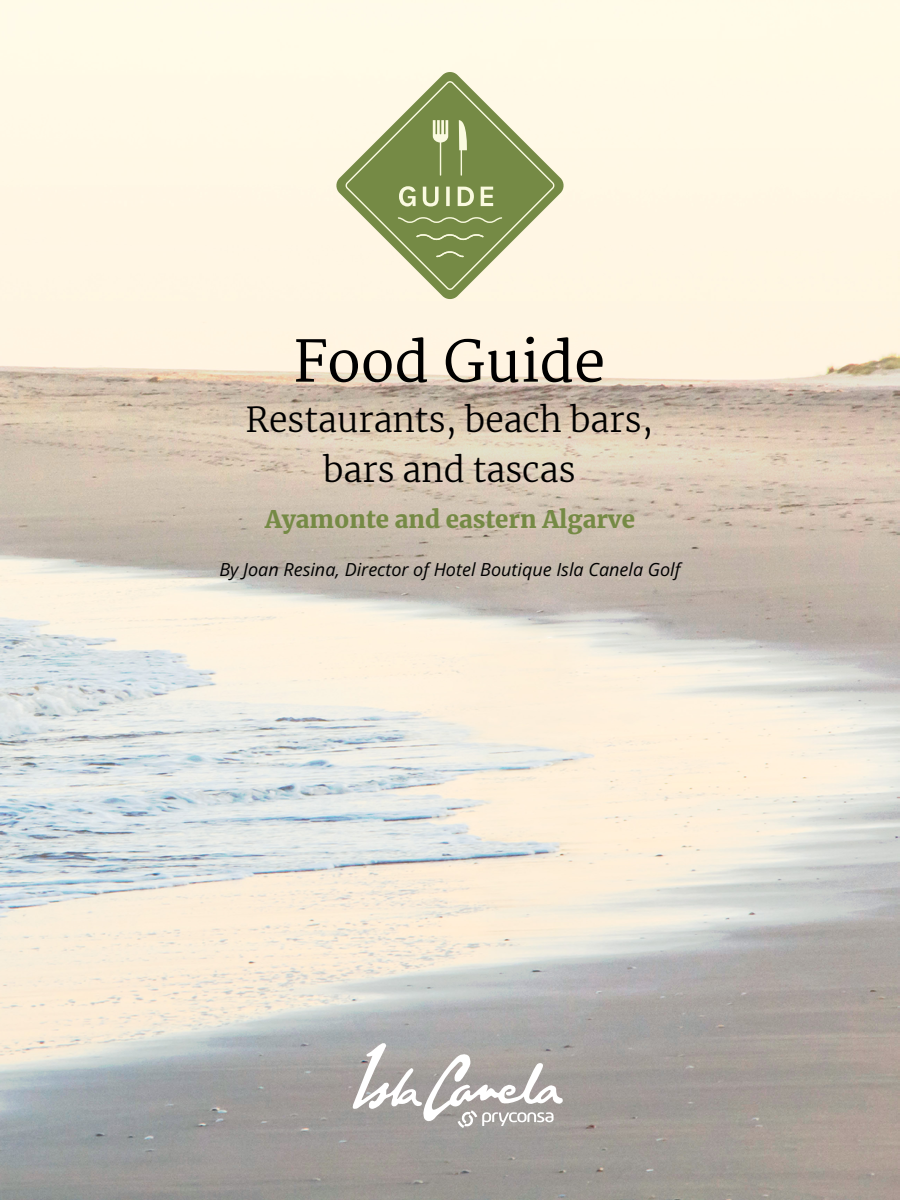
<style>
.page{position:relative;width:900px;height:1200px;background:#fff}
.page>*{position:absolute;margin:0;border:0;box-sizing:border-box;transform-origin:0 0}
.t1{font:56px "Merriweather";color:#000}
.t2{font:300 34px/50px "Merriweather";color:#000;text-align:center}
.t3{font:900 24px "Merriweather";color:#758a45}
.t4{font:italic 18px "Open Sans";color:#000}
</style>
<div class="page">
<img style="left:0;top:0;width:900px;height:1200px">
<svg style="left:352px;top:1043px;width:211px;height:85px"></svg>
<svg style="left:335px;top:71px;width:230px;height:229px;background:#f5f0da"></svg>
<svg style="left:346px;top:81px;width:209px;height:209px;background:#b1ba8b"></svg>
<svg style="left:436px;top:251px;width:28px;height:6px"></svg>
<svg style="left:398px;top:217px;width:104px;height:6px"></svg>
<svg style="left:416px;top:234px;width:68px;height:6px"></svg>
<hr style="left:440px;top:140px;width:1px;height:36px;background:#fafae0">
<svg style="left:433px;top:120px;width:15px;height:23px"></svg>
<hr style="left:461px;top:140px;width:1px;height:36px;background:#fafae0">
<svg style="left:459px;top:120px;width:9px;height:30px"></svg>
<svg style="left:399px;top:186px;width:94px;height:21px;background:#a5b27d"></svg>
<h1 class="t1" style="left:293px;top:329px;width:314px">Food Guide</h1>
<h2 class="t2" style="left:246px;top:393px;width:409px">Restaurants, beach bars, bars and tascas</h2>
<h3 class="t3" style="left:265px;top:503px;width:371px">Ayamonte and eastern Algarve</h3>
<p class="t4" style="left:219px;top:557px;width:462px">By Joan Resina, Director of Hotel Boutique Isla Canela Golf</p>
</div>
